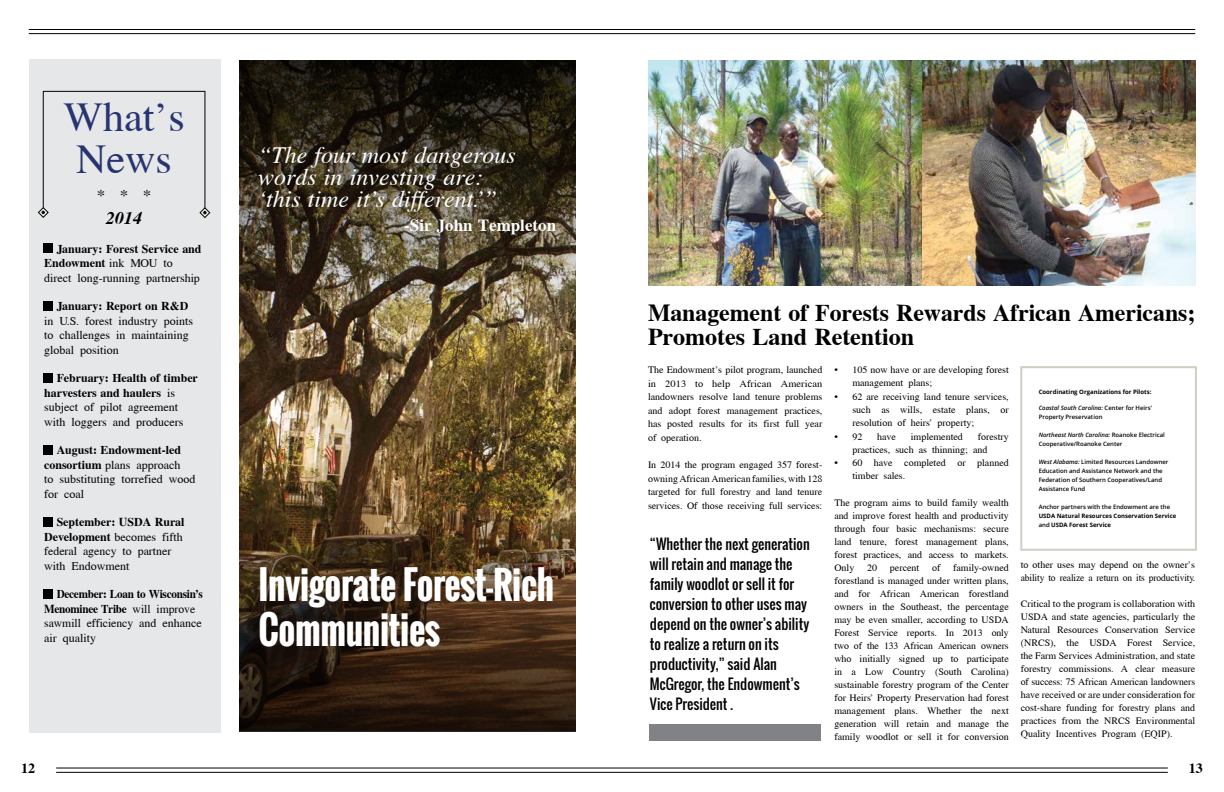
<style>
.page{position:relative;width:1224px;height:792px;background:#fff}
.page>*{position:absolute;margin:0;border:0;box-sizing:border-box;transform-origin:0 0}
.t1{font:42px/42px "Cardiff";color:#273470;text-align:center}
.t2{font:700 38px/45.6px "Oswald";letter-spacing:-.01em;color:#fff;scale:.93 1}
.t3{font:italic 24px/22px "Cardiff";color:#fff}
.t4{font:700 24px/24px "Cardiff";color:#000}
.t5{font:italic 700 18px "Cardiff";color:#000}
.t6{font:700 17px "Cardiff";color:#fff}
.t7{font:17px "Cardiff";color:#000}
.t8{font:14px/20px "Oswald";color:#000}
.t9{font:700 14px "Cardiff";color:#000}
.t10{font:12px/14.4px "Cardiff";color:#000}
.t11{font:700 12px "Cardiff";color:#000}
.t12{font:10px/13px "Cardiff";color:#000;text-align:justify}
.t13{font:600 6px/9px "Open Sans";color:#000}
.t14{font:700 6px/9px "Open Sans";color:#000}
.s1{font-weight:700}
.s2{font-style:italic}
.s3{font-weight:600}
</style>
<div class="page">
<hr style="left:29px;top:29px;width:1166px;height:1px;background:#000">
<hr style="left:29px;top:33px;width:1166px;height:1px;background:#000">
<hr style="left:56px;top:768px;width:1112px;height:1px;background:#000">
<hr style="left:56px;top:772px;width:1112px;height:1px;background:#000">
<div style="left:29px;top:60px;width:191px;height:673px;background:#e6e7e8"></div>
<div style="left:43px;top:243px;width:10px;height:10px;background:#000"></div>
<div style="left:43px;top:373px;width:10px;height:9px;background:#000"></div>
<div style="left:43px;top:302px;width:10px;height:9px;background:#000"></div>
<div style="left:43px;top:445px;width:10px;height:9px;background:#000"></div>
<div style="left:43px;top:517px;width:10px;height:9px;background:#000"></div>
<div style="left:43px;top:589px;width:10px;height:9px;background:#000"></div>
<svg style="left:38px;top:207px;width:11px;height:11px"></svg>
<svg style="left:199px;top:207px;width:11px;height:11px"></svg>
<img style="left:239px;top:346px;width:337px;height:100px">
<img style="left:239px;top:446px;width:337px;height:286px">
<img style="left:648px;top:60px;width:547px;height:226px">
<div style="left:649px;top:724px;width:171px;height:17px;background:#808285"></div>
<img style="left:239px;top:60px;width:337px;height:286px">
<div style="left:1020px;top:366px;width:177px;height:185px;border:2px solid #d1cec4"></div>
<hr style="left:43px;top:91px;width:1px;height:117px;background:#000">
<hr style="left:43px;top:91px;width:162px;height:1px;background:#000">
<hr style="left:205px;top:91px;width:1px;height:117px;background:#000">
<h1 class="t1" style="left:64px;top:96px;width:123px">What’s<br>News</h1>
<h3 class="t7" style="left:97px;top:186px;width:56px">* * *</h3>
<h3 class="t5" style="left:106px;top:207px;width:37px">2014</h3>
<p class="t10" style="left:44px;top:242px;width:159px;text-indent:12px"><span class="s1">January: Forest Service and<br>Endowment</span> ink MOU to direct long-running partnership</p>
<p class="t11" style="left:57px;top:299px;width:133px">January: Report on R&amp;D</p>
<p class="t10" style="left:44px;top:314px;width:150px">in U.S. forest industry points to challenges in maintaining global position</p>
<p class="t10" style="left:44px;top:371px;width:155px;text-indent:12px"><span class="s1">February: Health of timber harvesters and haulers</span> is subject of pilot agreement with loggers and producers</p>
<p class="t10" style="left:44px;top:443px;width:153px;text-indent:12px"><span class="s1">August: Endowment-led consortium</span> plans approach<br>to substituting torrefied wood for coal</p>
<p class="t10" style="left:44px;top:515px;width:142px;text-indent:12px"><span class="s1">September: USDA Rural<br>Development</span> becomes fifth federal agency to partner with Endowment</p>
<p class="t10" style="left:44px;top:587px;width:160px;text-indent:12px"><span class="s1">December: Loan to Wisconsin’s<br>Menominee Tribe</span> will improve sawmill efficiency and enhance air quality</p>
<h3 class="t3" style="left:258px;top:144px;width:259px">“The four most dangerous words in investing are: ‘this time it’s different.’”</h3>
<h3 class="t6" style="left:404px;top:215px;width:153px">-Sir John Templeton</h3>
<h2 class="t2" style="left:258px;top:562px;width:319px">Invigorate Forest-Rich<br>Communities</h2>
<h3 class="t4" style="left:648px;top:301px;width:549px">Management of Forests Rewards African Americans;<br>Promotes Land Retention</h3>
<p class="t12" style="left:648px;top:363px;width:176px;line-height:13.6px">The Endowment’s pilot program, launched in 2013 to help African American landowners resolve land tenure problems and adopt forest management practices, has posted results for its first full year of operation.</p>
<p class="t12" style="left:648px;top:458px;width:176px;line-height:13.7px">In 2014 the program engaged 357 forest&shy;owning African American families, with 128 targeted for full forestry and land tenure services. Of those receiving full services:</p>
<p class="t8" style="left:650px;top:533px;width:161px">“Whether the next generation will retain and manage the family woodlot or sell it for conversion to other uses may depend on the owner’s ability to realize a return on its productivity,” said Alan<br>McGregor, the Endowment’s<br>Vice President .</p>
<p class="t12" style="left:852px;top:363px;width:158px;line-height:13.3px;text-indent:-18px">• 105 now have or are developing forest management plans;</p>
<p class="t12" style="left:852px;top:390px;width:158px;line-height:13.3px;text-indent:-18px">• 62 are receiving land tenure services, such as wills, estate plans, or resolution of heirs’ property;</p>
<p class="t12" style="left:834px;top:430px;width:29px">• 92</p>
<p class="t12" style="left:877px;top:430px;width:20px">have</p>
<p class="t12" style="left:911px;top:430px;width:54px">implemented</p>
<p class="t14" style="left:1039px;top:387px;width:114px">Coordinating Organizations for Pilots:</p>
<p class="t13" style="left:1039px;top:403px;width:115px"><span class="s2">Coastal South Carolina:</span> Center for Heirs’<br>Property Preservation</p>
<p class="t13" style="left:1039px;top:430px;width:128px"><span class="s2">Northeast North Carolina:</span> Roanoke Electrical<br>Cooperative/Roanoke Center</p>
<p class="t13" style="left:1039px;top:457px;width:131px"><span class="s2">West Alabama:</span> Limited Resources Landowner Education and Assistance Network and the Federation of Southern Cooperatives/Land Assistance Fund</p>
<p class="t13" style="left:1039px;top:502px;width:133px">Anchor partners with the Endowment are the</p>
<p class="t14" style="left:1039px;top:511px;width:139px">USDA Natural Resources Conservation Service <span class="s3">and</span> USDA Forest Service</p>
<p class="t12" style="left:852px;top:430px;width:158px;line-height:13.3px;text-indent:125px">forestry practices, such as thinning; and</p>
<p class="t12" style="left:852px;top:456px;width:158px;line-height:13.3px;text-indent:-18px">• 60 have completed or planned timber sales.</p>
<p class="t12" style="left:834px;top:496px;width:176px">The program aims to build family wealth and improve forest health and productivity through four basic mechanisms: secure land tenure, forest management plans, forest practices, and access to markets.<br>Only</p>
<p class="t12" style="left:834px;top:561px;width:176px;text-indent:119px">family-owned forestland is managed under written plans, and for African American forestland owners in the Southeast, the percentage may be even smaller, according to USDA Forest Service reports. In 2013 only two of the 133 African American owners who initially signed up to participate in a Low Country (South Carolina) sustainable forestry program of the Center for Heirs’ Property Preservation had forest management plans. Whether the next generation will retain and manage the family woodlot or sell it for conversion</p>
<p class="t12" style="left:1021px;top:558px;width:176px">to other uses may depend on the owner’s ability to realize a return on its productivity.</p>
<p class="t12" style="left:867px;top:561px;width:11px">20</p>
<p class="t12" style="left:890px;top:561px;width:31px">percent</p>
<p class="t12" style="left:932px;top:561px;width:10px">of</p>
<p class="t12" style="left:1021px;top:597px;width:176px">Critical to the program is collaboration with USDA and state agencies, particularly the Natural Resources Conservation Service (NRCS), the USDA Forest Service, the Farm Services Administration, and state forestry commissions. A clear measure of success: 75 African American landowners have received or are under consideration for cost-share funding for forestry plans and practices from the NRCS Environmental Quality Incentives Program (EQIP).</p>
<h3 class="t9" style="left:21px;top:760px;width:15px">12</h3>
<h3 class="t9" style="left:1189px;top:760px;width:15px">13</h3>
</div>
